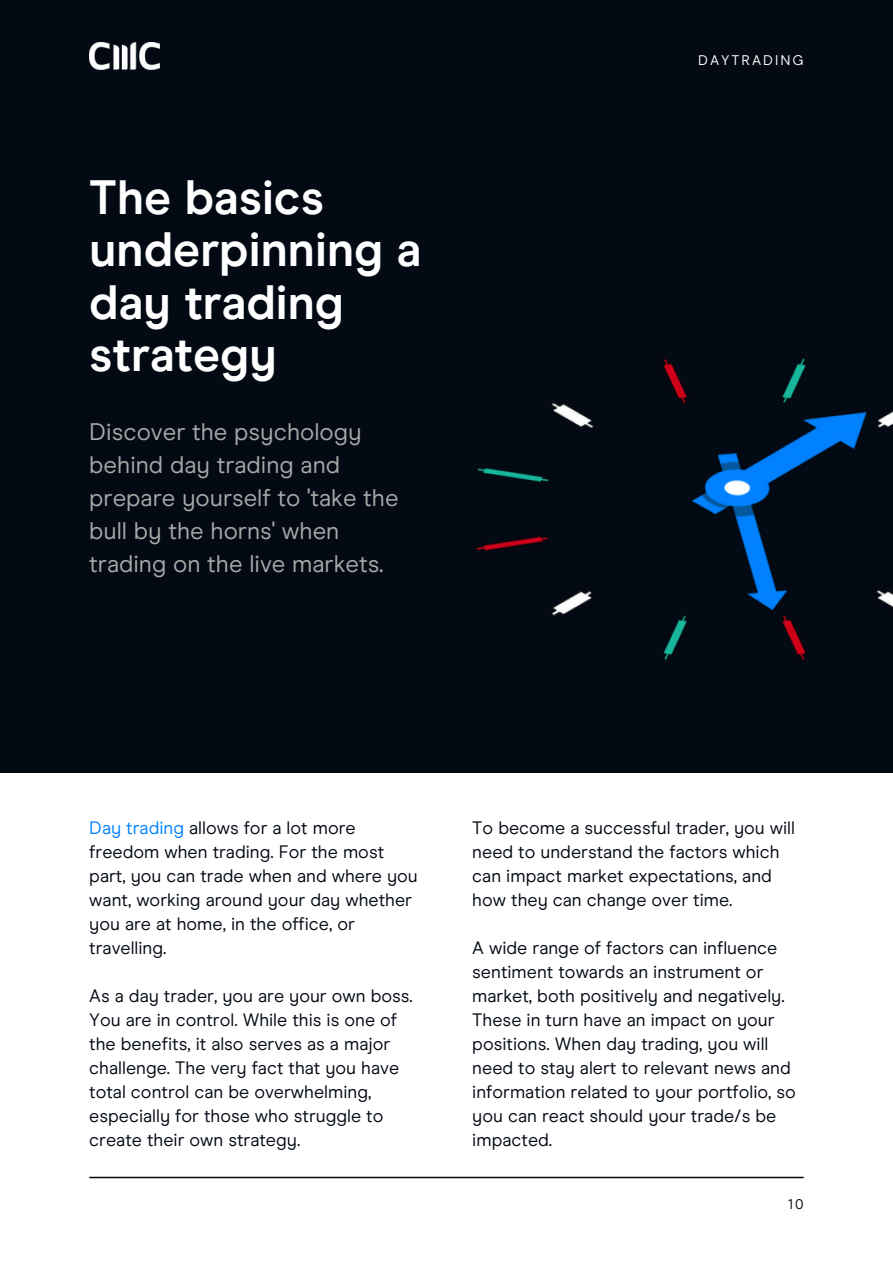
<style>
.page{position:relative;width:893px;height:1263px;background:#fff}
.page>*{position:absolute;margin:0;border:0;box-sizing:border-box;transform-origin:0 0}
.t1{font:700 48px/52.4px "Modern Era";color:#fff}
.t2{font:24px/33px "Modern Era";color:#a8a8a8}
.t3{font:18px/24px "Modern Era";color:#040a14}
.t4{font:14px "Modern Era";letter-spacing:.14em;color:#fff}
.t5{font:14px "Modern Era";color:#040a14}
.s1{color:#0082ff}
</style>
<div class="page">
<div style="left:0;top:0;width:892px;height:773px;background:#040a14"></div>
<img style="left:89px;top:43px;width:71px;height:27px">
<img style="left:476px;top:358px;width:416px;height:302px">
<hr style="left:89px;top:1177px;width:714px;height:1px;background:#040a14">
<p class="t1" style="left:89px;top:174px;width:333px">The basics underpinning a day trading strategy</p>
<p class="t2" style="left:89px;top:416px;width:311px">Discover the psychology behind day trading and prepare yourself to 'take the bull by the horns' when trading on the live markets.</p>
<p class="t4" style="left:698px;top:52px;width:107px">DAYTRADING</p>
<p class="t3" style="left:89px;top:816px;width:330px"><span class="s1">Day trading</span> allows for a lot more freedom when trading. For the most part, you can trade when and where you want, working around your day whether you are at home, in the office, or travelling.</p>
<p class="t3" style="left:89px;top:984px;width:325px">As a day trader, you are your own boss.<br>You are in control. While this is one of the benefits, it also serves as a major challenge. The very fact that you have total control can be overwhelming, especially for those who struggle to create their own strategy.</p>
<p class="t3" style="left:472px;top:816px;width:324px">To become a successful trader, you will need to understand the factors which can impact market expectations, and how they can change over time.</p>
<p class="t3" style="left:472px;top:936px;width:325px">A wide range of factors can influence sentiment towards an instrument or market, both positively and negatively.<br>These in turn have an impact on your positions. When day trading, you will need to stay alert to relevant news and information related to your portfolio, so you can react should your trade/s be impacted.</p>
<p class="t5" style="left:788px;top:1196px;width:17px">10</p>
</div>
